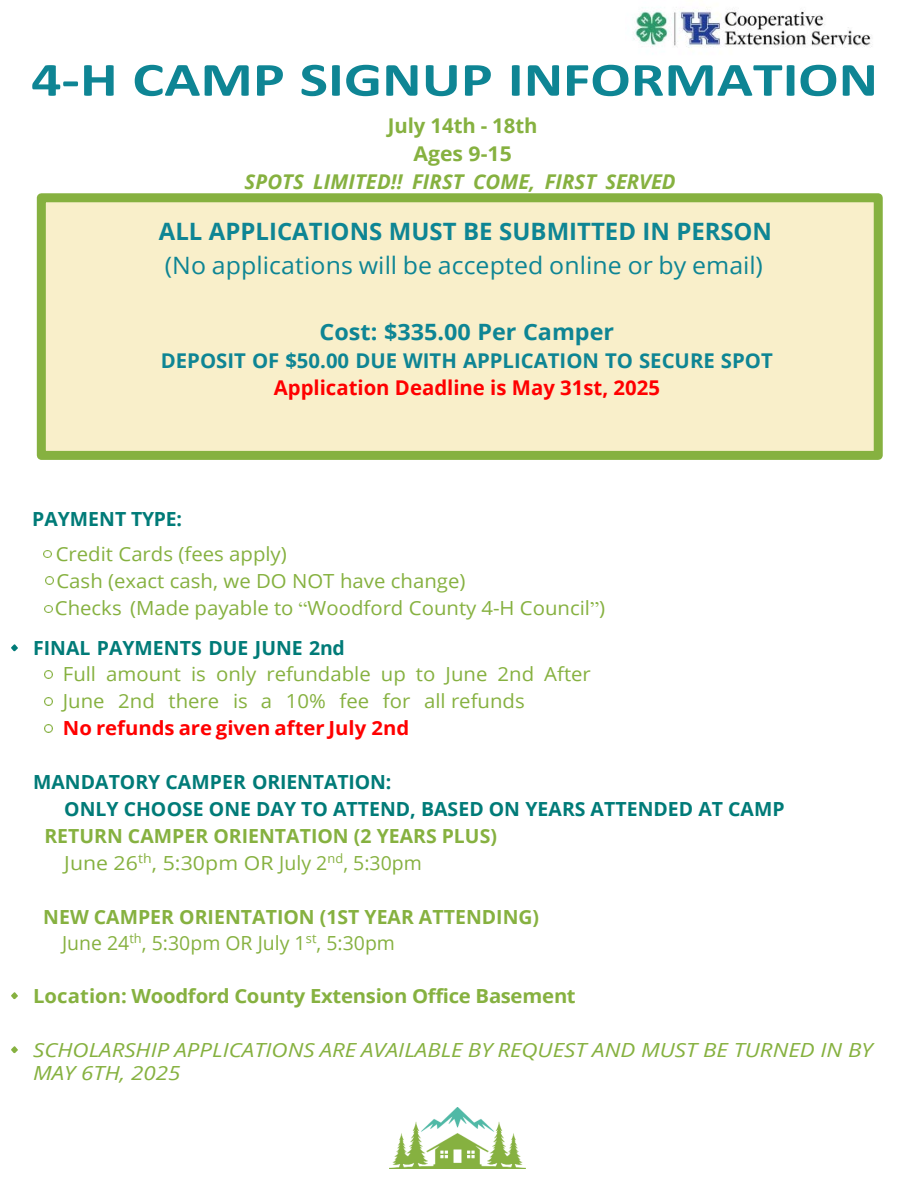
<style>
.page{position:relative;width:918px;height:1188px;background:#fff}
.page>*{position:absolute;margin:0;border:0;box-sizing:border-box;transform-origin:0 0}
.t1{font:700 48px "Calibri";color:#0e8594;scale:1.24 1}
.t2{font:24px/33.3px "Open Sans";letter-spacing:.005em;color:#0e8594;scale:1.04 1}
.t3{font:700 22.5px "Open Sans";color:#0e8594;scale:1.04 1}
.t4{font:700 20.4px/27.2px "Open Sans";color:#0e8594;text-align:center}
.t5{font:italic 700 20.4px "Open Sans";color:#86b140}
.t6{font:700 20.4px/28px "Open Sans";color:#86b140;text-align:center}
.t7{font:19.5px/27px "Open Sans";color:#86b140;scale:1.05 1}
.t8{font:700 19.5px/26.8px "Open Sans";color:#007b78}
.t9{font:italic 19.5px/23.4px "Open Sans";color:#86b140;scale:1.15 1}
.t10{font:700 19.5px "Open Sans";letter-spacing:-.005em;color:#86b140;scale:1.04 1}
.t11{font:700 19.5px "Open Sans";letter-spacing:-.005em;color:#86b140}
.t12{font:19.5px "Open Sans";color:#86b140;scale:1.09 1}
.t13{font:19.5px "Open Sans";color:#86b140}
.s1{font-weight:700}
.s2{color:#f00}
.s3{font-family:"Times New Roman"}
.s4{font-weight:700;color:#f00}
.s5{color:#86b140}
</style>
<div class="page">
<div style="left:41px;top:198px;width:837px;height:257px;background:#f9efca"></div>
<div style="left:37px;top:193px;width:846px;height:267px;border:9px solid #86b140"></div>
<img style="left:390px;top:1107px;width:136px;height:62px">
<svg style="left:45px;top:576px;width:8px;height:8px"></svg>
<svg style="left:43px;top:550px;width:8px;height:8px"></svg>
<svg style="left:44px;top:605px;width:8px;height:8px"></svg>
<svg style="left:44px;top:671px;width:8px;height:8px"></svg>
<svg style="left:44px;top:698px;width:8px;height:8px"></svg>
<svg style="left:44px;top:725px;width:8px;height:8px"></svg>
<svg style="left:11px;top:644px;width:7px;height:7px"></svg>
<svg style="left:11px;top:1046px;width:7px;height:7px"></svg>
<svg style="left:11px;top:992px;width:7px;height:7px"></svg>
<img style="left:633px;top:7px;width:239px;height:41px">
<p class="t1" style="left:31px;top:60px;width:684px">4-H CAMP SIGNUP INFORMATION</p>
<h5 class="t6" style="left:388px;top:110px;width:151px">July 14th - 18th<br>Ages 9-15</h5>
<p class="t5" style="left:245px;top:167px;width:433px">SPOTS LIMITED!! FIRST COME, FIRST SERVED</p>
<p class="t2" style="left:159px;top:214px;width:591px"><span class="s1">ALL APPLICATIONS MUST BE SUBMITTED IN PERSON </span>(No applications will be accepted online or by email)</p>
<p class="t3" style="left:320px;top:316px;width:285px">Cost: $335.00 Per Camper</p>
<p class="t4" style="left:161px;top:346px;width:614px">DEPOSIT OF $50.00 DUE WITH APPLICATION TO SECURE SPOT<br><span class="s2">Application Deadline is May 31st, 2025</span></p>
<h6 class="t8" style="left:32px;top:505px;width:151px">PAYMENT TYPE:</h6>
<p class="t7" style="left:55px;top:540px;width:525px">Credit Cards (fees apply)<br>Cash (exact cash, we DO NOT have change)<br>Checks (Made payable to <span class="s3">“</span>Woodford County 4-H Council<span class="s3">”</span>)</p>
<h6 class="t8" style="left:33px;top:633px;width:313px">FINAL PAYMENTS DUE JUNE 2nd</h6>
<p class="t7" style="left:63px;top:659px;width:504px">Full amount is only refundable up to June 2nd After<br>June 2nd there is a 10% fee for all refunds<br><span class="s4">No refunds are given after July 2nd</span></p>
<h6 class="t8" style="left:33px;top:768px;width:360px">MANDATORY CAMPER ORIENTATION:</h6>
<p class="t8" style="left:44px;top:794px;width:742px;text-indent:20px">ONLY CHOOSE ONE DAY TO ATTEND, BASED ON YEARS ATTENDED AT CAMP<br><span class="s5">RETURN CAMPER ORIENTATION (2 YEARS PLUS)</span></p>
<p class="t12" style="left:64px;top:849px;width:330px">June 26<sup>th</sup>, 5:30pm OR July 2<sup>nd</sup>, 5:30pm</p>
<h6 class="t11" style="left:43px;top:903px;width:497px">NEW CAMPER ORIENTATION (1ST YEAR ATTENDING)</h6>
<h6 class="t13" style="left:62px;top:930px;width:334px">June 24<sup>th</sup>, 5:30pm OR July 1<sup>st</sup>, 5:30pm</h6>
<h6 class="t10" style="left:33px;top:982px;width:523px">Location: Woodford County Extension Office Basement</h6>
<p class="t9" style="left:33px;top:1037px;width:732px">SCHOLARSHIP APPLICATIONS ARE AVAILABLE BY REQUEST AND MUST BE TURNED IN BY<br>MAY 6TH, 2025</p>
</div>
